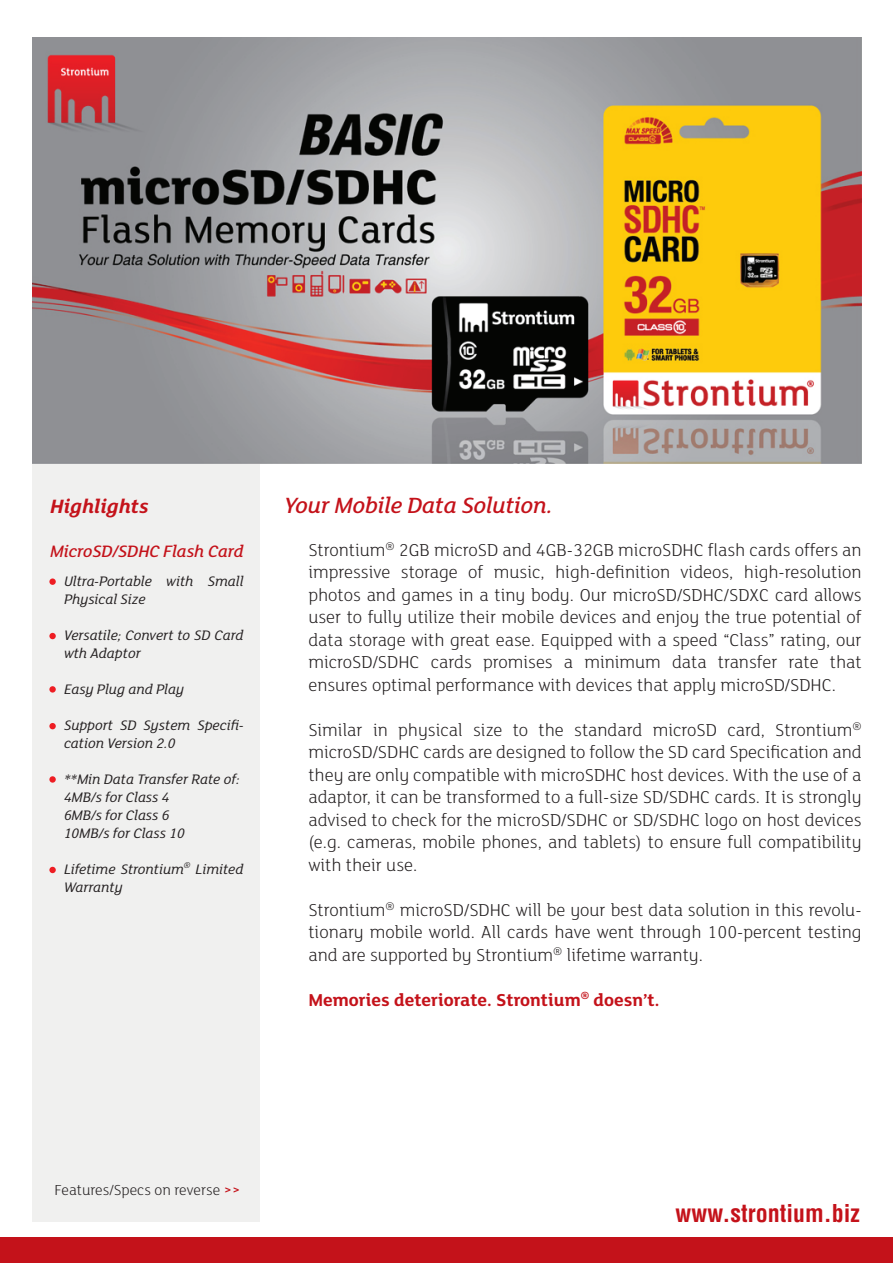
<style>
.page{position:relative;width:893px;height:1263px;background:#fff}
.page>*{position:absolute;margin:0;border:0;box-sizing:border-box;transform-origin:0 0}
.t1{font:italic 500 24px "FS Lola";color:#c4121a}
.t2{font:700 condensed 24px "Helvetica";color:#c4121a}
.t3{font:italic 700 21px "FS Lola";color:#c4121a}
.t4{font:300 18.75px/22.5px "FS Lola";color:#231f20;text-align:justify}
.t5{font:700 18.75px "FS Lola";color:#c4121a}
.t6{font:italic 500 18px "FS Lola";color:#c4121a}
.t7{font:300 15.75px "FS Lola";color:#231f20}
.t8{font:italic 15px/18px "FS Lola";color:#231f20}
.s1{font-weight:500;color:#c4121a}
</style>
<div class="page">
<div style="left:32px;top:462px;width:228px;height:760px;background:#f0f0ef"></div>
<div style="left:49px;top:578px;width:7px;height:7px;background:#ee1d23;border-radius:50%"></div>
<div style="left:49px;top:633px;width:7px;height:6px;background:#ee1d23;border-radius:50%"></div>
<div style="left:49px;top:723px;width:7px;height:6px;background:#ee1d23;border-radius:50%"></div>
<svg style="left:49px;top:776px;width:7px;height:7px"></svg>
<div style="left:49px;top:867px;width:7px;height:6px;background:#ee1d23;border-radius:50%"></div>
<div style="left:0;top:1238px;width:893px;height:25px;background:#c4121a"></div>
<div style="left:49px;top:686px;width:7px;height:7px;background:#ee1d23;border-radius:50%"></div>
<img style="left:32px;top:38px;width:830px;height:425px">
<p class="t3" style="left:50px;top:492px;width:100px">Highlights</p>
<p class="t6" style="left:50px;top:539px;width:195px">MicroSD/SDHC Flash Card</p>
<p class="t8" style="left:64px;top:572px;width:181px">Ultra-Portable with Small<br>Physical Size</p>
<p class="t8" style="left:64px;top:626px;width:181px">Versatile; Convert to SD Card wth Adaptor</p>
<p class="t8" style="left:64px;top:680px;width:121px">Easy Plug and Play</p>
<p class="t8" style="left:64px;top:716px;width:181px">Support SD System Specifi&shy;cation Version 2.0</p>
<p class="t8" style="left:64px;top:770px;width:177px">**Min Data Transfer Rate of:<br>4MB/s for Class 4<br>6MB/s for Class 6<br>10MB/s for Class 10</p>
<p class="t8" style="left:64px;top:860px;width:181px">Lifetime Strontium<sup>®</sup> Limited<br>Warranty</p>
<p class="t1" style="left:284px;top:490px;width:270px">Your Mobile Data Solution.</p>
<p class="t4" style="left:308px;top:538px;width:555px">Strontium<sup>®</sup> 2GB microSD and 4GB-32GB microSDHC flash cards offers an impressive storage of music, high-definition videos, high-resolution photos and games in a tiny body. Our microSD/SDHC/SDXC card allows user to fully utilize their mobile devices and enjoy the true potential of data storage with great ease. Equipped with a speed “Class” rating, our microSD/SDHC cards promises a minimum data transfer rate that ensures optimal performance with devices that apply microSD/SDHC.</p>
<p class="t4" style="left:308px;top:718px;width:555px">Similar in physical size to the standard microSD card, Strontium<sup>® </sup>microSD/SDHC cards are designed to follow the SD card Specification and they are only compatible with microSDHC host devices. With the use of a adaptor, it can be transformed to a full-size SD/SDHC cards. It is strongly advised to check for the microSD/SDHC or SD/SDHC logo on host devices (e.g. cameras, mobile phones, and tablets) to ensure full compatibility with their use.</p>
<p class="t4" style="left:308px;top:898px;width:555px">Strontium<sup>®</sup> microSD/SDHC will be your best data solution in this revolu&shy;tionary mobile world. All cards have went through 100-percent testing and are supported by Strontium<sup>®</sup> lifetime warranty.</p>
<p class="t5" style="left:308px;top:987px;width:353px">Memories deteriorate. Strontium<sup>®</sup> doesn’t.</p>
<p class="t7" style="left:55px;top:1179px;width:187px">Features/Specs on reverse <span class="s1">&gt;&gt;</span></p>
<p class="t2" style="left:675px;top:1198px;width:186px">www.strontium.biz</p>
</div>
